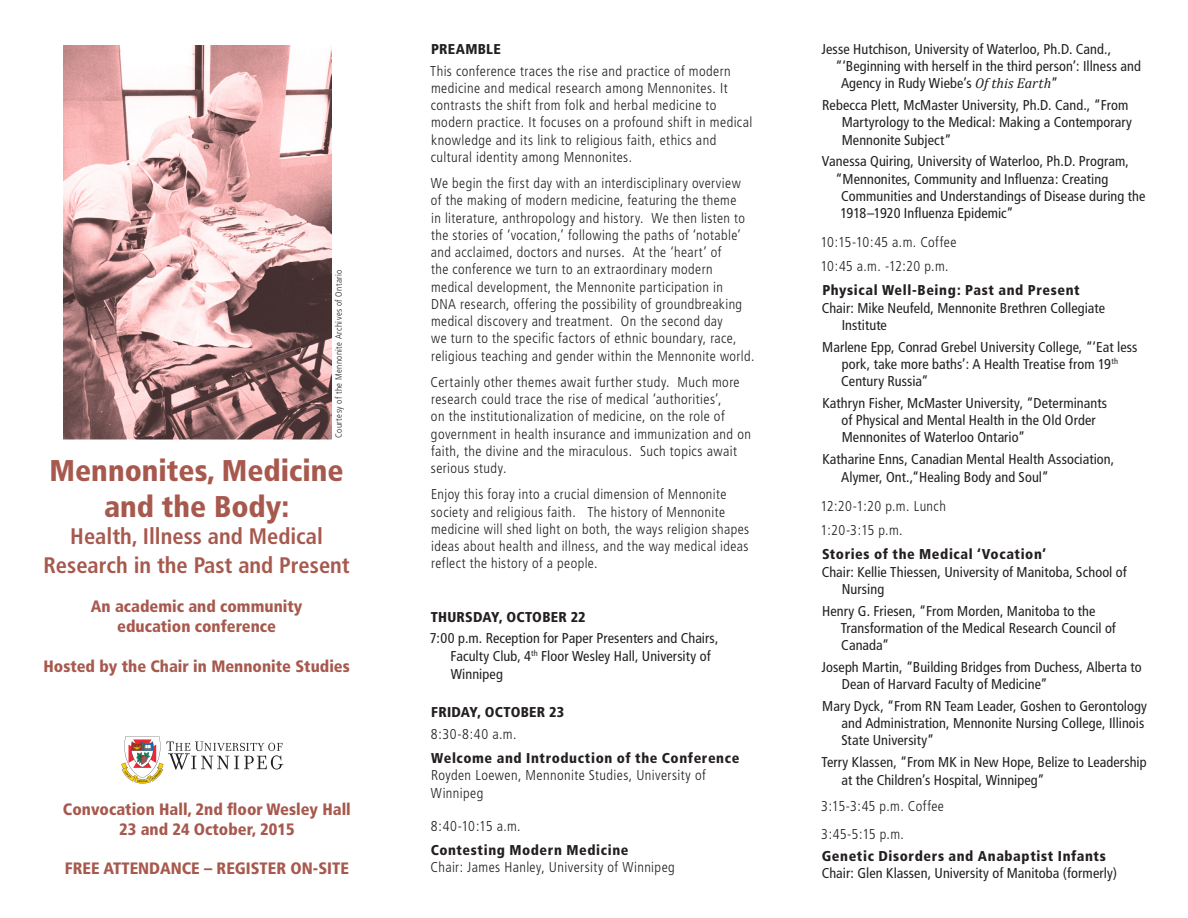
<style>
.page{position:relative;width:1188px;height:918px;background:#fff}
.page>*{position:absolute;margin:0;border:0;box-sizing:border-box;transform-origin:0 0}
.t1{font:900 condensed 30px/36px "Frutiger";color:#a7594e;text-align:center}
.t2{font:700 condensed 22.5px/28.8px "Frutiger";color:#a7594e;text-align:center}
.t3{font:900 condensed 16.5px/19.8px "Frutiger";color:#a7594e;text-align:center}
.Body_Text{font:300 condensed 14.25px/17.2px "Frutiger";letter-spacing:.03em;color:#231f20}
.program{font:condensed 14.25px/17.2px "Frutiger";letter-spacing:.005em;color:#231f20}
.session{font:900 condensed 14.25px "Frutiger";letter-spacing:.04em;color:#231f20}
.time{font:300 condensed 14.25px "Frutiger";letter-spacing:.02em;color:#231f20}
.day{font:900 condensed 14.25px "Frutiger";letter-spacing:.015em;color:#231f20}
.time-2{font:300 condensed 9px "Frutiger";letter-spacing:.045em;color:#231f20}
.s1{font-family:"Cambria";font-style:italic;font-stretch:normal}
</style>
<div class="page">
<svg style="left:121px;top:736px;width:162px;height:47px"></svg>
<img style="left:64px;top:46px;width:267px;height:394px">
<p class="time-2" style="left:334px;top:438px;width:170px;rotate:-90deg">Courtesy of the Mennonite Archives of Ontario</p>
<p class="t1" style="left:50px;top:453px;width:295px">Mennonites, Medicine and the Body:</p>
<p class="t2" style="left:43px;top:522px;width:308px">Health, Illness and Medical<br>Research in the Past and Present</p>
<p class="t3" style="left:91px;top:597px;width:213px">An academic and community education conference</p>
<p class="t3" style="left:43px;top:656px;width:308px">Hosted by the Chair in Mennonite Studies</p>
<p class="t3" style="left:63px;top:799px;width:289px">Convocation Hall, 2nd floor Wesley Hall</p>
<p class="t3" style="left:119px;top:819px;width:177px">23 and 24 October, 2015</p>
<p class="t3" style="left:65px;top:859px;width:285px">FREE ATTENDANCE – REGISTER ON-SITE</p>
<p class="day" style="left:431px;top:40px;width:71px">PREAMBLE</p>
<p class="Body_Text" style="left:430px;top:62px;width:324px">This conference traces the rise and practice of modern medicine and medical research among Mennonites. It contrasts the shift from folk and herbal medicine to modern practice. It focuses on a profound shift in medical knowledge and its link to religious faith, ethics and cultural identity among Mennonites.</p>
<p class="Body_Text" style="left:431px;top:175px;width:325px">We begin the first day with an interdisciplinary overview of the making of modern medicine, featuring the theme<br>in literature, anthropology and history. We then listen to the stories of ‘vocation,’ following the paths of ‘notable’ and acclaimed, doctors and nurses. At the ‘heart’ of<br>the conference we turn to an extraordinary modern medical development, the Mennonite participation in<br>DNA research, offering the possibility of groundbreaking medical discovery and treatment. On the second day<br>we turn to the specific factors of ethnic boundary, race, religious teaching and gender within the Mennonite world.</p>
<p class="Body_Text" style="left:431px;top:373px;width:322px">Certainly other themes await further study. Much more research could trace the rise of medical ‘authorities’,<br>on the institutionalization of medicine, on the role of government in health insurance and immunization and on faith, the divine and the miraculous. Such topics await serious study.</p>
<p class="Body_Text" style="left:431px;top:486px;width:320px">Enjoy this foray into a crucial dimension of Mennonite society and religious faith. The history of Mennonite medicine will shed light on both, the ways religion shapes ideas about health and illness, and the way medical ideas reflect the history of a people.</p>
<p class="day" style="left:431px;top:608px;width:156px">THURSDAY, OCTOBER 22</p>
<p class="program" style="left:451px;top:630px;width:269px;line-height:17.7px;text-indent:-21px">7:00 p.m. Reception for Paper Presenters and Chairs,<br>Faculty Club, 4<sup>th</sup> Floor Wesley Hall, University of<br>Winnipeg</p>
<p class="day" style="left:431px;top:703px;width:134px">FRIDAY, OCTOBER 23</p>
<p class="time" style="left:431px;top:726px;width:87px">8:30-8:40 a.m.</p>
<p class="session" style="left:431px;top:749px;width:310px">Welcome and Introduction of the Conference</p>
<p class="Body_Text" style="left:431px;top:766px;width:276px;line-height:18px">Royden Loewen, Mennonite Studies, University of<br>Winnipeg</p>
<p class="time" style="left:431px;top:818px;width:91px">8:40-10:15 a.m.</p>
<p class="session" style="left:431px;top:841px;width:199px">Contesting Modern Medicine</p>
<p class="Body_Text" style="left:431px;top:859px;width:246px">Chair: James Hanley, University of Winnipeg</p>
<p class="program" style="left:822px;top:40px;width:291px">Jesse Hutchison, University of Waterloo, Ph.D. Cand.,</p>
<p class="program" style="left:836px;top:58px;width:307px">“‘Beginning with herself in the third person’: Illness and</p>
<p class="program" style="left:841px;top:75px;width:219px">Agency in Rudy Wiebe’s <span class="s1">Of this Earth</span>”</p>
<p class="program" style="left:842px;top:97px;width:292px;text-indent:-20px">Rebecca Plett, McMaster University, Ph.D. Cand., “From<br>Martyrology to the Medical: Making a Contemporary<br>Mennonite Subject”</p>
<p class="program" style="left:822px;top:153px;width:308px">Vanessa Quiring, University of Waterloo, Ph.D. Program,</p>
<p class="program" style="left:836px;top:170px;width:274px">“Mennonites, Community and Influenza: Creating</p>
<p class="program" style="left:841px;top:187px;width:306px">Communities and Understandings of Disease during the</p>
<p class="program" style="left:840px;top:205px;width:175px">1918–1920 Influenza Epidemic”</p>
<p class="time" style="left:820px;top:234px;width:138px">10:15-10:45 a.m. Coffee</p>
<p class="time" style="left:820px;top:258px;width:130px">10:45 a.m. -12:20 p.m.</p>
<p class="session" style="left:822px;top:282px;width:259px">Physical Well-Being: Past and Present</p>
<p class="program" style="left:842px;top:299px;width:265px;text-indent:-20px">Chair: Mike Neufeld, Mennonite Brethren Collegiate<br>Institute</p>
<p class="program" style="left:841px;top:338px;width:298px;text-indent:-19px">Marlene Epp, Conrad Grebel University College, “‘Eat less pork, take more baths’: A Health Treatise from 19<sup>th<br></sup>Century Russia”</p>
<p class="program" style="left:841px;top:394px;width:267px;text-indent:-19px">Kathryn Fisher, McMaster University, “Determinants of Physical and Mental Health in the Old Order<br>Mennonites of Waterloo Ontario”</p>
<p class="program" style="left:841px;top:450px;width:275px;line-height:18px;text-indent:-19px">Katharine Enns, Canadian Mental Health Association,<br>Alymer, Ont.,“Healing Body and Soul”</p>
<p class="time" style="left:820px;top:498px;width:127px">12:20-1:20 p.m. Lunch</p>
<p class="time" style="left:820px;top:522px;width:84px">1:20-3:15 p.m.</p>
<p class="session" style="left:822px;top:546px;width:226px">Stories of the Medical ‘Vocation’</p>
<p class="program" style="left:842px;top:563px;width:287px;text-indent:-20px">Chair: Kellie Thiessen, University of Manitoba, School of<br>Nursing</p>
<p class="program" style="left:841px;top:602px;width:277px;text-indent:-19px">Henry G. Friesen, “From Morden, Manitoba to the<br>Transformation of the Medical Research Council of<br>Canada”</p>
<p class="program" style="left:842px;top:658px;width:301px;text-indent:-20px">Joseph Martin, “Building Bridges from Duchess, Alberta to<br>Dean of Harvard Faculty of Medicine”</p>
<p class="program" style="left:841px;top:697px;width:307px;text-indent:-19px">Mary Dyck, “From RN Team Leader, Goshen to Gerontology and Administration, Mennonite Nursing College, Illinois<br>State University”</p>
<p class="program" style="left:841px;top:753px;width:307px;line-height:18px;text-indent:-20px">Terry Klassen, “From MK in New Hope, Belize to Leadership at the Children’s Hospital, Winnipeg”</p>
<p class="time" style="left:821px;top:798px;width:124px">3:15-3:45 p.m. Coffee</p>
<p class="time" style="left:821px;top:826px;width:84px">3:45-5:15 p.m.</p>
<p class="session" style="left:822px;top:848px;width:286px">Genetic Disorders and Anabaptist Infants</p>
<p class="program" style="left:822px;top:865px;width:297px">Chair: Glen Klassen, University of Manitoba (formerly)</p>
</div>
